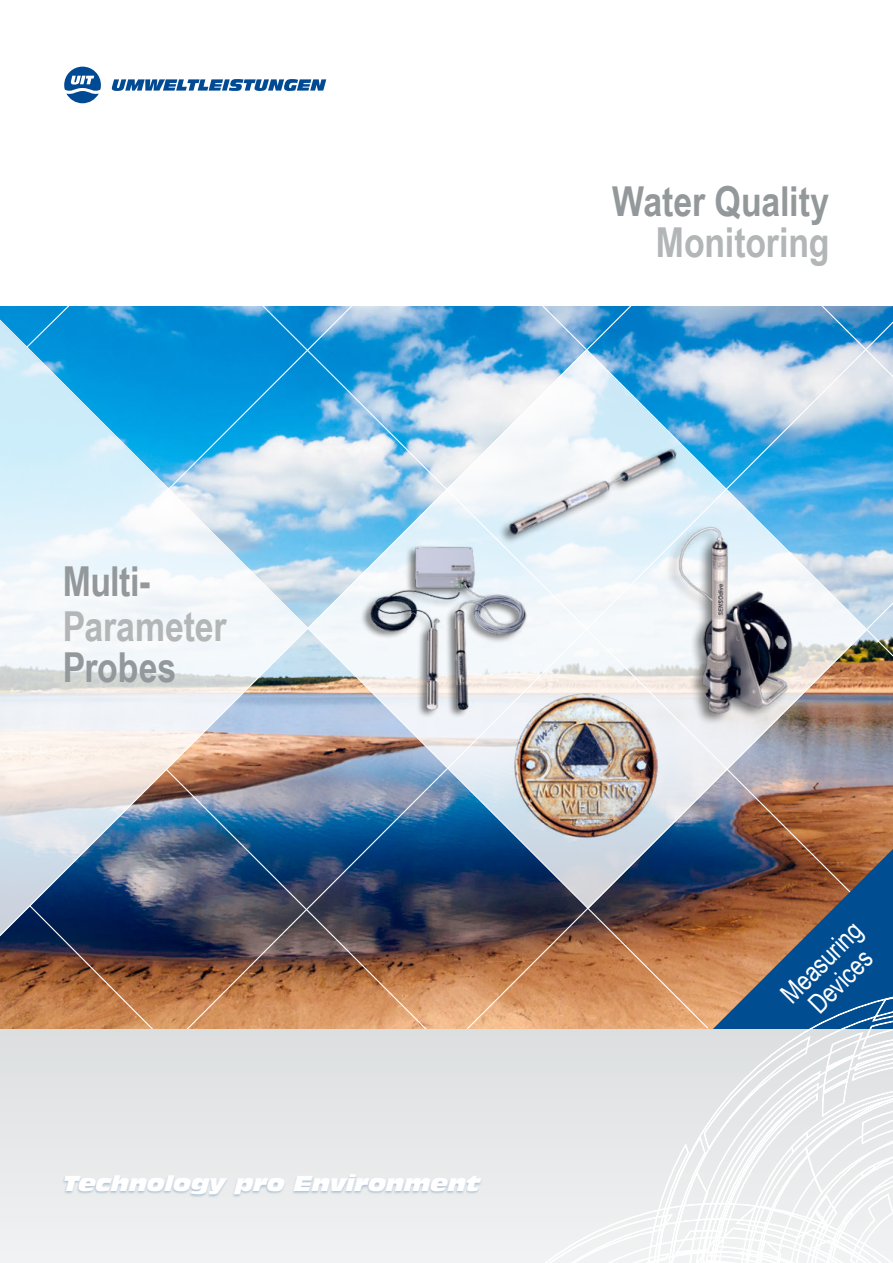
<style>
.page{position:relative;width:893px;height:1263px;background:#fff}
.page>*{position:absolute;margin:0;border:0;box-sizing:border-box;transform-origin:0 0}
.t1{font:700 41.25px "Arial Narrow";letter-spacing:-.005em;color:#93989b}
.t2{font:700 41.25px "Arial Narrow";letter-spacing:-.005em;color:#b2b6b7}
.t3{font:27px/27px "Arial Narrow";color:#fff;text-align:center}
.t4{font:italic 21px "Antique Olive LT Nord";letter-spacing:-.01em;color:#fff}
</style>
<div class="page">
<img style="left:0;top:308px;width:709px;height:721px">
<img style="left:261px;top:491px;width:616px;height:428px">
<svg style="left:541px;top:306px;width:279px;height:372px"></svg>
<svg style="left:712px;top:849px;width:181px;height:140px;background:#59565f"></svg>
<div style="left:0;top:1029px;width:893px;height:234px;background:#e6e7e8"></div>
<img style="left:513px;top:693px;width:146px;height:145px">
<div style="left:665px;top:524px;width:128px;height:201px;background:#000;opacity:.5"></div>
<img style="left:669px;top:521px;width:132px;height:196px">
<img style="left:502px;top:418px;width:179px;height:147px">
<div style="left:360px;top:545px;width:167px;height:173px;background:#000;opacity:.5"></div>
<img style="left:365px;top:544px;width:166px;height:170px">
<div style="left:62px;top:1174px;width:421px;height:23px;background:#004993;opacity:.24"></div>
<img style="left:820px;top:306px;width:73px;height:372px">
<svg style="left:167px;top:79px;width:484px;height:412px"></svg>
<svg style="left:25px;top:306px;width:45px;height:43px;background:#0a92d8"></svg>
<svg style="left:64px;top:67px;width:262px;height:36px"></svg>
<svg style="left:527px;top:991px;width:366px;height:272px"></svg>
<p class="t1" style="left:63px;top:566px;width:90px">Multi-</p>
<p class="t2" style="left:63px;top:611px;width:166px">Parameter</p>
<p class="t1" style="left:63px;top:652px;width:115px">Probes</p>
<p class="t4" style="left:63px;top:1174px;width:418px">Technology pro Environment</p>
<p class="t1" style="left:612px;top:186px;width:219px">Water Quality</p>
<p class="t2" style="left:656px;top:227px;width:175px">Monitoring</p>
<p class="t3" style="left:777px;top:990px;width:104px;rotate:-45deg">Measuring<br>Devices</p>
</div>
